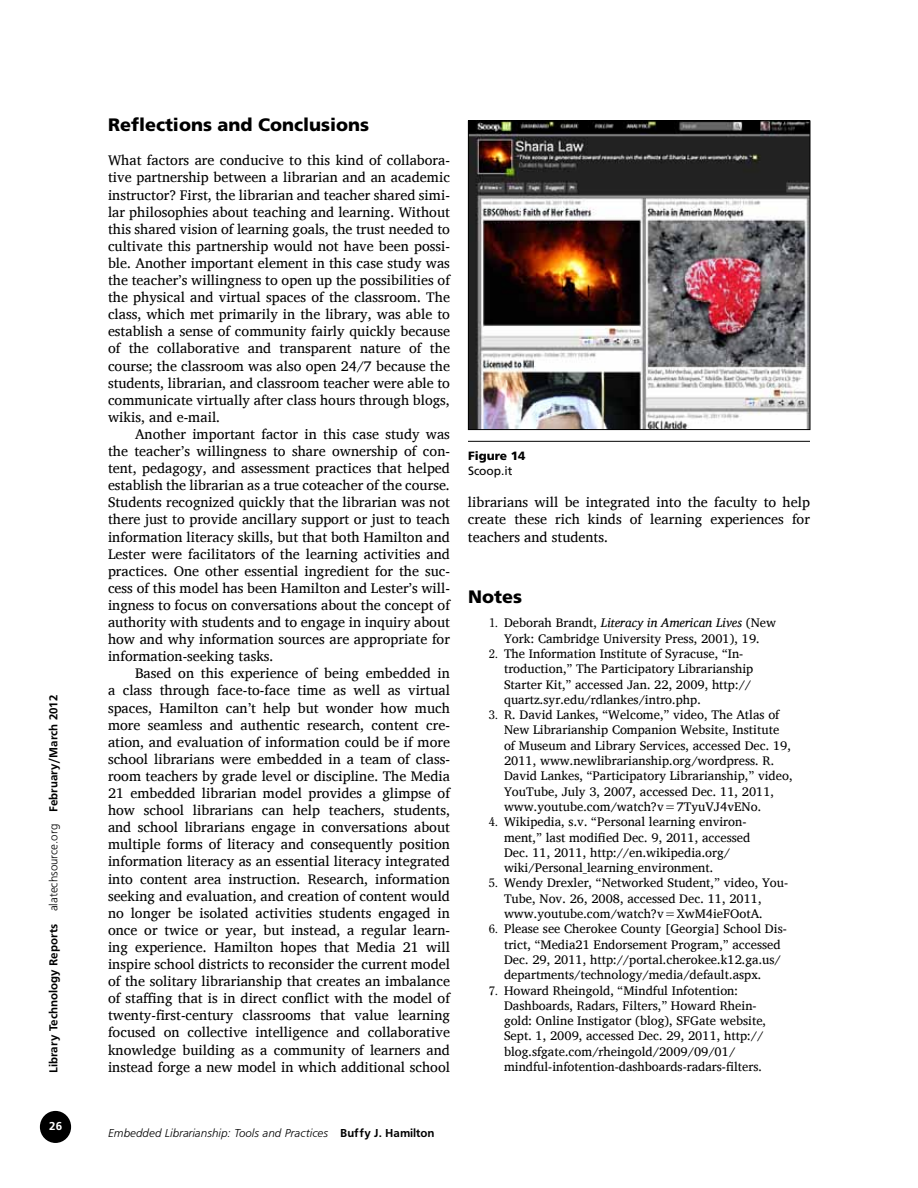
<style>
.page{position:relative;width:918px;height:1188px;background:#fff}
.page>*{position:absolute;margin:0;border:0;box-sizing:border-box;transform-origin:0 0}
.t1{font:900 18px "Frutiger";color:#000}
.t2{font:14.25px/17.1px "Charis SIL";color:#000;text-align:justify}
.t3{font:12.75px/15.3px "Charis SIL";color:#000}
.t4{font:12px "Frugal Sans Bold DTC";color:#000}
.t5{font:12px "Frugal Sans Light Italic DTC";color:#000}
.t6{font:900 12px "Frutiger";color:#000}
.t7{font:12px "Frutiger";color:#000}
.t8{font:12px "Frugal Sans Bold DTC";color:#fff}
.s1{font-family:"Frugal Sans Light DTC"}
.s2{font-family:"Clearface Regular DTC"}
.s3{font-style:italic}
.s4{font-family:"Frugal Sans Bold DTC"}
</style>
<div class="page">
<div style="left:41px;top:1112px;width:29px;height:30px;background:#000;border-radius:50%"></div>
<div style="left:40px;top:1111px;width:31px;height:32px;border:2px solid #000;border-radius:50%"></div>
<img style="left:470px;top:123px;width:338px;height:305px">
<div style="left:468px;top:121px;width:342px;height:309px;border:1px solid #000"></div>
<hr style="left:468px;top:441px;width:342px;height:1px;background:#000">
<p class="t4" style="left:47px;top:1073px;width:380px;rotate:-90deg">Library Technology Reports <span class="s1">alatechsource.org</span> February/March 2012</p>
<p class="t8" style="left:49px;top:1119px;width:14px">26</p>
<p class="t1" style="left:108px;top:114px;width:263px">Reflections and Conclusions</p>
<p class="t2" style="left:108px;top:152px;width:344px">What factors are conducive to this kind of collabora&shy;tive partnership between a librarian and an academic instructor? First, the librarian and teacher shared simi&shy;lar philosophies about teaching and learning. Without this shared vision of learning goals, the trust needed to cultivate this partnership would not have been possi&shy;ble. Another important element in this case study was the teacher’s willingness to open up the possibilities of the physical and virtual spaces of the classroom. The class, which met primarily in the library, was able to establish a sense of community fairly quickly because of the collaborative and transparent nature of the course; the classroom was also open 24/7 because the students, librarian, and classroom teacher were able to communicate virtually after class hours through blogs, wikis, and e-mail.</p>
<p class="t2" style="left:108px;top:425px;width:344px;text-indent:27px">Another important factor in this case study was the teacher’s willingness to share ownership of con&shy;tent, pedagogy, and assessment practices that helped establish the librarian as a true coteacher of the course.<br>Students recognized quickly that the librarian was not there just to provide ancillary support or just to teach information literacy skills, but that both Hamilton and Lester were facilitators of the learning activities and practices. One other essential ingredient for the suc&shy;cess of this model has been Hamilton and Lester’s will&shy;ingness to focus on conversations about the concept of authority with students and to engage in inquiry about how and why information sources are appropriate for information-seeking tasks.</p>
<p class="t2" style="left:108px;top:665px;width:344px;text-indent:27px">Based on this experience of being embedded in a class through face-to-face time as well as virtual spaces, Hamilton can’t help but wonder how much more seamless and authentic research, content cre&shy;ation, and evaluation of information could be if more school librarians were embedded in a team of class&shy;room teachers by grade level or discipline. The Media 21 embedded librarian model provides a glimpse of how school librarians can help teachers, students, and school librarians engage in conversations about multiple forms of literacy and consequently position information literacy as an essential literacy integrated into content area instruction. Research, information seeking and evaluation, and creation of content would no longer be isolated activities students engaged in once or twice or year, but instead, a regular learn&shy;ing experience. Hamilton hopes that Media 21 will inspire school districts to reconsider the current model of the solitary librarianship that creates an imbalance of staffing that is in direct conflict with the model of twenty-first-century classrooms that value learning focused on collective intelligence and collaborative knowledge building as a community of learners and instead forge a new model in which additional school</p>
<p class="t6" style="left:468px;top:448px;width:59px">Figure 14</p>
<p class="t7" style="left:468px;top:463px;width:46px">Scoop.it</p>
<p class="t2" style="left:468px;top:494px;width:344px">librarians will be integrated into the faculty to help create these rich kinds of learning experiences for teachers and students.</p>
<p class="t1" style="left:468px;top:586px;width:56px">Notes</p>
<p class="t3" style="left:489px;top:615px;width:289px;text-align:center"><span class="s2">1.</span> Deborah Brandt, <span class="s3">Literacy in American Lives</span> (New<br>York: Cambridge University Press, 2001), 19.</p>
<p class="t3" style="left:504px;top:646px;width:251px;text-indent:-15px"><span class="s2">2.</span> The Information Institute of Syracuse, “In&shy;troduction,” The Participatory Librarianship Starter Kit,” accessed Jan. 22, 2009, http:// quartz.syr.edu/rdlankes/intro.php.</p>
<p class="t3" style="left:504px;top:707px;width:290px;text-indent:-15px"><span class="s2">3.</span> R. David Lankes, “Welcome,” video, The Atlas of New Librarianship Companion Website, Institute of Museum and Library Services, accessed Dec. 19, 2011, www.newlibrarianship.org/wordpress. R.<br>David Lankes, “Participatory Librarianship,” video, YouTube, July 3, 2007, accessed Dec. 11, 2011, www.youtube.com/watch?v=7TyuVJ4vENo.</p>
<p class="t3" style="left:504px;top:814px;width:248px;text-indent:-15px"><span class="s2">4.</span> Wikipedia, s.v. “Personal learning environ&shy;ment,” last modified Dec. 9, 2011, accessed Dec. 11, 2011, http://en.wikipedia.org/ wiki/Personal_learning_environment.</p>
<p class="t3" style="left:504px;top:875px;width:286px;text-indent:-15px"><span class="s2">5.</span> Wendy Drexler, “Networked Student,” video, You-<br>Tube, Nov. 26, 2008, accessed Dec. 11, 2011, www.youtube.com/watch?v=XwM4ieFOotA.</p>
<p class="t3" style="left:504px;top:921px;width:284px;text-indent:-15px"><span class="s2">6.</span> Please see Cherokee County [Georgia] School Dis&shy;trict, “Media21 Endorsement Program,” accessed Dec. 29, 2011, http://portal.cherokee.k12.ga.us/ departments/technology/media/default.aspx.</p>
<p class="t3" style="left:504px;top:982px;width:264px;text-indent:-15px"><span class="s2">7.</span> Howard Rheingold, “Mindful Infotention:<br>Dashboards, Radars, Filters,” Howard Rhein&shy;gold: Online Instigator (blog), SFGate website, Sept. 1, 2009, accessed Dec. 29, 2011, http:// blog.sfgate.com/rheingold/2009/09/01/ mindful-infotention-dashboards-radars-filters.</p>
<p class="t5" style="left:108px;top:1126px;width:328px">Embedded Librarianship: Tools and Practices <span class="s4">Buffy J. Hamilton</span></p>
</div>
